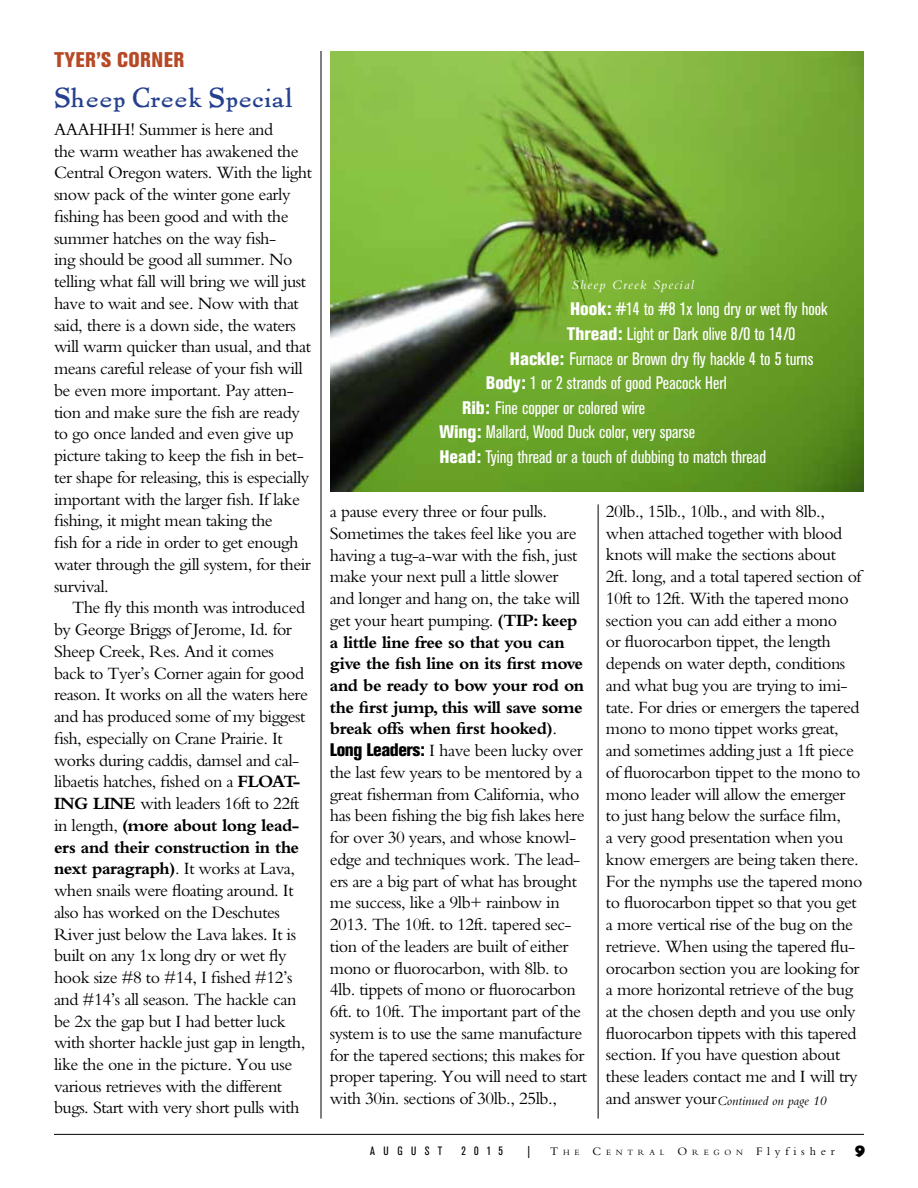
<style>
.page{position:relative;width:918px;height:1188px;background:#fff}
.page>*{position:absolute;margin:0;border:0;box-sizing:border-box;transform-origin:0 0}
.t1{font:27px "Pabst L";color:#25408f}
.t2{font:800 condensed 21px "Akzidenz Grotesk BE";letter-spacing:.02em;color:#b64926}
.t3{font:18px/21.8px "Bembo";letter-spacing:-.025em;color:#000}
.t4{font:condensed 18px "Akzidenz Grotesk BE";color:#fff}
.t5{font:italic 13.5px "Bembo";letter-spacing:.1em;color:#fff}
.t6{font:italic 13.5px "Bembo";color:#000}
.t7{font:condensed 12px "Akzidenz Grotesk BE";letter-spacing:.69em;color:#000}
.t8{font:8.4px "Bembo";letter-spacing:.57em;color:#000}
.s1{font-weight:700}
.s2{font-weight:800}
.s3{font-family:"Akzidenz Grotesk BE";font-weight:800;font-stretch:condensed}
.s4{font-size:12px}
.s5{font-family:"Gill Sans Extra Bold Display";font-size:16.5px}
</style>
<div class="page">
<hr style="left:54px;top:1134px;width:810px;height:1px;background:#000">
<hr style="left:598px;top:504px;width:1px;height:615px;background:#000">
<hr style="left:321px;top:51px;width:1px;height:1068px;background:#000">
<img style="left:330px;top:51px;width:534px;height:441px">
<p class="t2" style="left:54px;top:47px;width:132px">TYER’S CORNER</p>
<h1 class="t1" style="left:54px;top:80px;width:240px">Sheep Creek Special</h1>
<p class="t3" style="left:54px;top:118px;width:260px">AAAHHH! Summer is here and<br>the warm weather has awakened the Central Oregon waters. With the light snow pack of the winter gone early fishing has been good and with the summer hatches on the way fish-<br>ing should be good all summer. No telling what fall will bring we will just have to wait and see. Now with that said, there is a down side, the waters will warm quicker than usual, and that means careful release of your fish will be even more important. Pay atten&shy;tion and make sure the fish are ready to go once landed and even give up picture taking to keep the fish in bet&shy;ter shape for releasing, this is especially important with the larger fish. If lake fishing, it might mean taking the<br>fish for a ride in order to get enough water through the gill system, for their survival.</p>
<p class="t3" style="left:54px;top:597px;width:256px;text-indent:18px">The fly this month was introduced by George Briggs of Jerome, Id. for Sheep Creek, Res. And it comes back to Tyer’s Corner again for good reason. It works on all the waters here and has produced some of my biggest fish, especially on Crane Prairie. It works during caddis, damsel and cal&shy;libaetis hatches, fished on a <span class="s1">FLOAT-ING LINE</span> with leaders 16ft to 22ft in length, <span class="s1">(more about long lead&shy;ers and their construction in the next paragraph)</span>. It works at Lava, when snails were floating around. It also has worked on the Deschutes River just below the Lava lakes. It is built on any 1x long dry or wet fly hook size #8 to #14, I fished #12’s and #14’s all season. The hackle can be 2x the gap but I had better luck with shorter hackle just gap in length, like the one in the picture. You use various retrieves with the different bugs. Start with very short pulls with</p>
<p class="t5" style="left:572px;top:277px;width:124px">Sheep Creek Special</p>
<p class="t4" style="left:570px;top:299px;width:259px"><span class="s2">Hook:</span> #14 to #8 1x long dry or wet fly hook</p>
<p class="t4" style="left:567px;top:324px;width:230px"><span class="s2">Thread:</span> Light or Dark olive 8/0 to 14/0</p>
<p class="t4" style="left:510px;top:348px;width:305px"><span class="s2">Hackle:</span> Furnace or Brown dry fly hackle 4 to 5 turns</p>
<p class="t4" style="left:486px;top:373px;width:242px"><span class="s2">Body:</span> 1 or 2 strands of good Peacock Herl</p>
<p class="t4" style="left:462px;top:398px;width:185px"><span class="s2">Rib:</span> Fine copper or colored wire</p>
<p class="t4" style="left:440px;top:422px;width:257px"><span class="s2">Wing:</span> Mallard, Wood Duck color, very sparse</p>
<p class="t4" style="left:440px;top:447px;width:328px"><span class="s2">Head:</span> Tying thread or a touch of dubbing to match thread</p>
<p class="t3" style="left:330px;top:500px;width:259px">a pause every three or four pulls.<br>Sometimes the takes feel like you are having a tug-a-war with the fish, just make your next pull a little slower and longer and hang on, the take will get your heart pumping. <span class="s1">(TIP: keep a little line free so that you can give the fish line on its first move and be ready to bow your rod on the first jump, this will save some break offs when first hooked)</span>.<br><span class="s3">Long Leaders:</span> I have been lucky over the last few years to be mentored by a great fisherman from California, who has been fishing the big fish lakes here for over 30 years, and whose knowl&shy;edge and techniques work. The lead&shy;ers are a big part of what has brought me success, like a 9lb+ rainbow in 2013. The 10ft. to 12ft. tapered sec&shy;tion of the leaders are built of either mono or fluorocarbon, with 8lb. to 4lb. tippets of mono or fluorocarbon 6ft. to 10ft. The important part of the system is to use the same manufacture for the tapered sections; this makes for proper tapering. You will need to start with 30in. sections of 30lb., 25lb.,</p>
<p class="t3" style="left:606px;top:500px;width:258px">20lb., 15lb., 10lb., and with 8lb., when attached together with blood knots will make the sections about 2ft. long, and a total tapered section of 10ft to 12ft. With the tapered mono section you can add either a mono<br>or fluorocarbon tippet, the length depends on water depth, conditions and what bug you are trying to imi&shy;tate. For dries or emergers the tapered mono to mono tippet works great, and sometimes adding just a 1ft piece of fluorocarbon tippet to the mono to mono leader will allow the emerger to just hang below the surface film,<br>a very good presentation when you know emergers are being taken there.<br>For the nymphs use the tapered mono to fluorocarbon tippet so that you get a more vertical rise of the bug on the retrieve. When using the tapered flu&shy;orocarbon section you are looking for a more horizontal retrieve of the bug at the chosen depth and you use only fluorocarbon tippets with this tapered section. If you have question about these leaders contact me and I will try and answer your</p>
<p class="t6" style="left:717px;top:1093px;width:111px">Continued on page 10</p>
<p class="t7" style="left:370px;top:1145px;width:74px">AUGUST</p>
<p class="t7" style="left:461px;top:1145px;width:43px">2015</p>
<p class="t7" style="left:528px;top:1145px;width:4px">|</p>
<p class="t8" style="left:550px;top:1148px;width:317px"><span class="s4">T</span>HE <span class="s4">C</span>ENTRAL <span class="s4">O</span>REGON <span class="s4">Flyfisher</span> <span class="s5">9</span></p>
</div>
